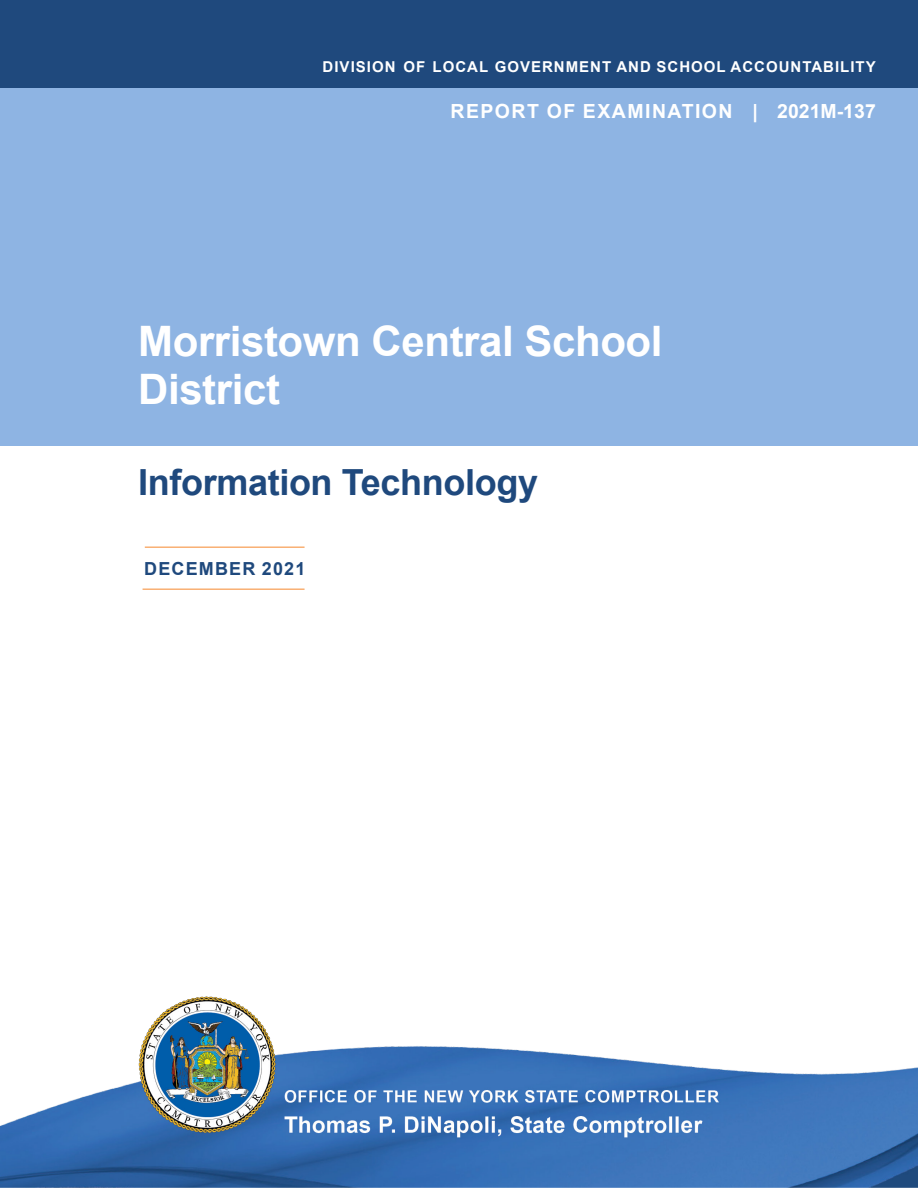
<style>
.page{position:relative;width:918px;height:1188px;background:#fff}
.page>*{position:absolute;margin:0;border:0;box-sizing:border-box;transform-origin:0 0}
.t1{font:700 42px/48px "Arial";letter-spacing:-.01em;color:#fff}
.t2{font:700 36px "Arial";letter-spacing:-.01em;color:#1f497d}
.t3{font:700 19.5px "Arial";letter-spacing:.075em;color:#fff}
.Sidebar_Text{font:700 18px "Arial";letter-spacing:.065em;color:#1f497d}
.t4{font:700 15px "Arial";letter-spacing:.065em;color:#fff}
</style>
<div class="page">
<div style="left:0;top:0;width:918px;height:446px;background:#8eb4e3"></div>
<div style="left:0;top:0;width:918px;height:88px;background:#1f497d"></div>
<hr style="left:145px;top:546px;width:160px;height:2px;background:#f9b074">
<hr style="left:143px;top:588px;width:162px;height:2px;background:#f9b074">
<img style="left:0;top:996px;width:918px;height:192px">
<p class="t4" style="left:323px;top:56px;width:555px">DIVISION OF LOCAL GOVERNMENT AND SCHOOL ACCOUNTABILITY</p>
<p class="t3" style="left:451px;top:97px;width:427px">REPORT OF EXAMINATION | 2021M-137</p>
<p class="t1" style="left:138px;top:317px;width:526px">Morristown Central School<br>District</p>
<p class="t2" style="left:138px;top:457px;width:401px">Information Technology</p>
<p class="Sidebar_Text" style="left:144px;top:556px;width:163px">DECEMBER 2021</p>
</div>
